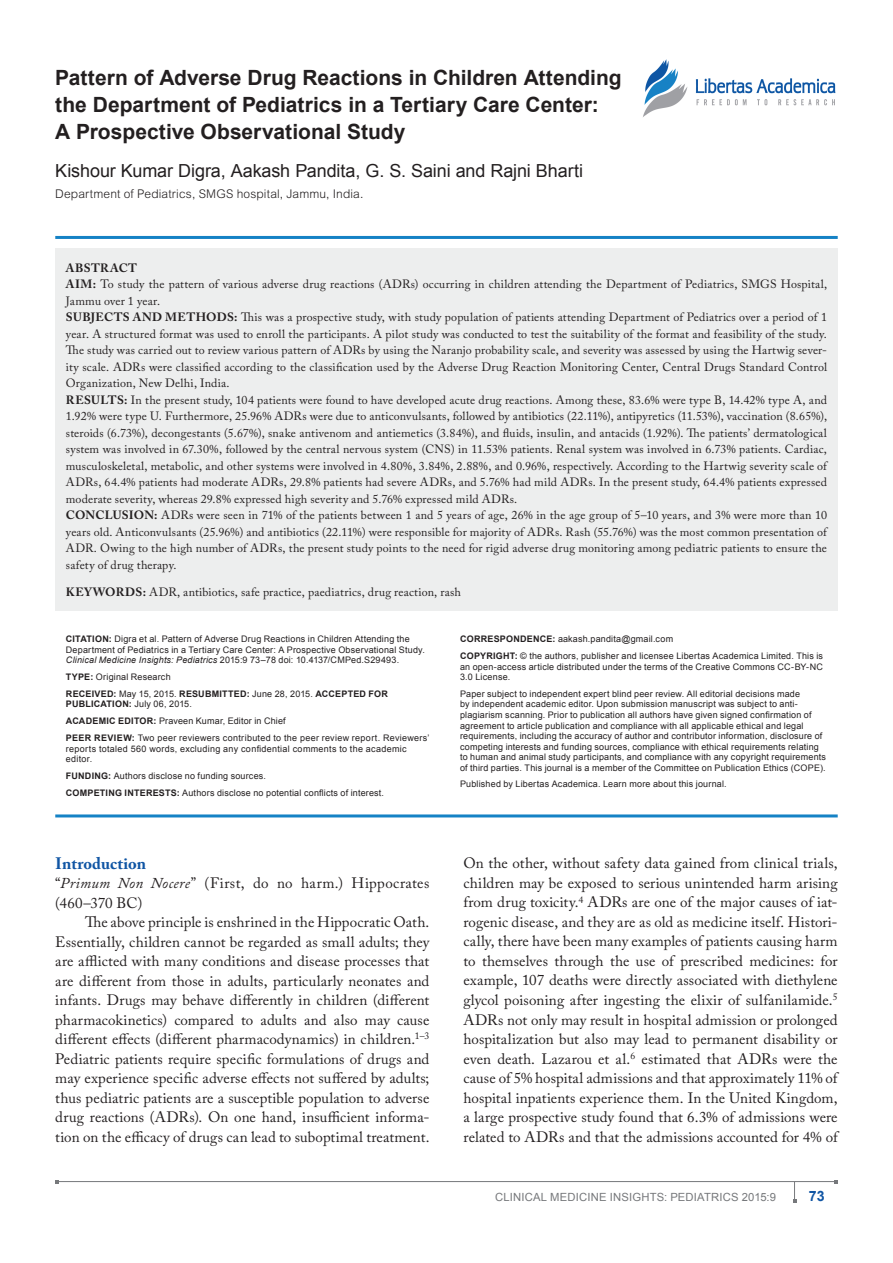
<style>
.page{position:relative;width:893px;height:1263px;background:#fff}
.page>*{position:absolute;margin:0;border:0;box-sizing:border-box;transform-origin:0 0}
.AT{font:700 21px/27px "Arial";color:#231f20}
.AAu{font:18px "Arial";letter-spacing:-.01em;color:#231f20}
.t1{font:700 16.5px "Adobe Caslon Pro";color:#1055a4}
.Tx{font:15px/19.5px "Adobe Caslon Pro";letter-spacing:.005em;color:#231f20;text-align:justify}
.TxF{font:15px/19.5px "Adobe Caslon Pro";letter-spacing:.025em;color:#231f20}
.RunF-folio{font:700 14.25px "Arial";color:#1055a4}
.t2{font:12px/16.5px "Adobe Caslon Pro";letter-spacing:.015em;color:#231f20}
.AAuAff{font:300 12px "Arial MT Std";letter-spacing:.01em;color:#231f20}
.RunF{font:11.25px "Arial";letter-spacing:.015em;color:#76787b}
.t3{font:9px/10.5px "Arial";letter-spacing:.02em;color:#231f20}
.t4{font:700 9px "Arial";letter-spacing:.025em;color:#231f20}
.s1{font-weight:700}
.s2{font-style:italic}
.s3{font-weight:400}
</style>
<div class="page">
<hr style="left:57px;top:1181px;width:779px;height:1px;background:#76787b">
<svg style="left:793px;top:1182px;width:3px;height:20px"></svg>
<img style="left:643px;top:59px;width:193px;height:58px">
<hr style="left:55px;top:236px;width:783px;height:3px;background:#1582c5">
<hr style="left:55px;top:814px;width:783px;height:3px;background:#1582c5">
<div style="left:55px;top:248px;width:783px;height:363px;background:#edeeee"></div>
<p class="AT" style="left:55px;top:65px;width:568px">Pattern of Adverse Drug Reactions in Children Attending the Department of Pediatrics in a Tertiary Care Center:<br>A Prospective Observational Study</p>
<p class="AAu" style="left:55px;top:159px;width:529px">Kishour Kumar Digra, Aakash Pandita, G. S. Saini and Rajni Bharti</p>
<p class="AAuAff" style="left:55px;top:187px;width:310px">Department of Pediatrics, SMGS hospital, Jammu, India.</p>
<p class="t2" style="left:66px;top:259px;width:763px"><span class="s1">ABSTRACT<br>AI M:</span> To study the pattern of various adverse drug reactions (ADRs) occurring in children attending the Department of Pediatrics, SMGS Hospital, Jammu over 1 year.<br><span class="s1">SUBJECTS AND METHODS:</span> This was a prospective study, with study population of patients attending Department of Pediatrics over a period of 1 year. A structured format was used to enroll the participants. A pilot study was conducted to test the suitability of the format and feasibility of the study.<br>The study was carried out to review various pattern of ADRs by using the Naranjo probability scale, and severity was assessed by using the Hartwig sever&shy;ity scale. ADRs were classified according to the classification used by the Adverse Drug Reaction Monitoring Center, Central Drugs Standard Control Organization, New Delhi, India.<br><span class="s1">RESULTS:</span> In the present study, 104 patients were found to have developed acute drug reactions. Among these, 83.6% were type B, 14.42% type A, and 1.92% were type U. Furthermore, 25.96% ADRs were due to anticonvulsants, followed by antibiotics (22.11%), antipyretics (11.53%), vaccination (8.65%), steroids (6.73%), decongestants (5.67%), snake antivenom and antiemetics (3.84%), and fluids, insulin, and antacids (1.92%). The patients’ dermatological system was involved in 67.30%, followed by the central nervous system (CNS) in 11.53% patients. Renal system was involved in 6.73% patients. Cardiac, musculoskeletal, metabolic, and other systems were involved in 4.80%, 3.84%, 2.88%, and 0.96%, respectively. According to the Hartwig severity scale of ADRs, 64.4% patients had moderate ADRs, 29.8% patients had severe ADRs, and 5.76% had mild ADRs. In the present study, 64.4% patients expressed moderate severity, whereas 29.8% expressed high severity and 5.76% expressed mild ADRs.<br><span class="s1">CONCLUSION:</span> ADRs were seen in 71% of the patients between 1 and 5 years of age, 26% in the age group of 5–10 years, and 3% were more than 10 years old. Anticonvulsants (25.96%) and antibiotics (22.11%) were responsible for majority of ADRs. Rash (55.76%) was the most common presentation of ADR. Owing to the high number of ADRs, the present study points to the need for rigid adverse drug monitoring among pediatric patients to ensure the safety of drug therapy.</p>
<p class="t2" style="left:66px;top:583px;width:397px"><span class="s1">KEYWORDS:</span> ADR, antibiotics, safe practice, paediatrics, drug reaction, rash</p>
<p class="t4" style="left:66px;top:633px;width:16px">Citat</p>
<p class="t4" style="left:460px;top:633px;width:15px">Correspo</p>
<p class="t3" style="left:513px;top:634px;width:161px"><span class="s1">ndence:</span> aakash.pandita@gmail.com</p>
<p class="t4" style="left:460px;top:650px;width:15px">Copyr</p>
<p class="t3" style="left:66px;top:634px;width:360px;text-indent:26px"><span class="s1">ion:</span> Digra et al. Pattern of Adverse Drug Reactions in Children Attending the<br>Department of Pediatrics in a Tertiary Care Center: A Prospective Observational Study.<br><span class="s2">Clinical Medicine Insights: Pediatrics</span> 2015:9 73–78 doi: 10.4137/CMPed.S29493.</p>
<p class="t3" style="left:66px;top:669px;width:106px;line-height:16.8px"><span class="s1">TYPE:</span> Original Research<br><span class="s1">Rece</span></p>
<p class="t3" style="left:460px;top:651px;width:365px;text-align:justify;text-indent:33px"><span class="s1">ight:</span> © the authors, publisher and licensee Libertas Academica Limited. This is an open-access article distributed under the terms of the Creative Commons CC-BY-N C 3.0 License.</p>
<p class="t3" style="left:460px;top:689px;width:367px">Paper subject to independent expert blind peer review. All editorial decisions made<br>by independent academic editor. Upon submission manuscript was subject to anti&shy;plagiarism scanning. Prior to publication all authors have given signed confirmation of agreement to article publication and compliance with all applicable ethical and legal requirements, including the accuracy of author and contributor information, disclosure of competing interests and funding sources, compliance with ethical requirements relating to human and animal study participants, and compliance with any copyright requirements of third parties. This journal is a member of the Committee on Publication Ethics (COPE).</p>
<p class="t3" style="left:460px;top:779px;width:268px">Published by Libertas Academica. Learn more about this journal.</p>
<p class="t4" style="left:92px;top:688px;width:138px">ived: <span class="s3">May 15, 2015.</span> ReSubmitted</p>
<p class="t3" style="left:247px;top:689px;width:83px"><span class="s1">:</span> June 28, 2015. <span class="s1">Accepted</span></p>
<p class="t4" style="left:369px;top:688px;width:14px">for</p>
<p class="t4" style="left:66px;top:698px;width:35px">publicat</p>
<p class="t3" style="left:112px;top:699px;width:81px"><span class="s1">ion:</span> July 06, 2015.</p>
<p class="t4" style="left:66px;top:715px;width:14px">Acade</p>
<p class="t4" style="left:99px;top:715px;width:43px">mic editor</p>
<p class="t3" style="left:154px;top:716px;width:134px"><span class="s1">:</span> Praveen Kumar, Editor in Chief</p>
<p class="t4" style="left:66px;top:732px;width:14px">Peer</p>
<p class="t3" style="left:66px;top:733px;width:365px;text-indent:28px"><span class="s1">Review:</span> Two peer reviewers contributed to the peer review report. Reviewers’ reports totaled 560 words, excluding any confidential comments to the academic editor.</p>
<p class="t3" style="left:66px;top:768px;width:202px;line-height:16.8px"><span class="s1">Funding:</span> Authors disclose no funding sources.<br><span class="s1">Compet</span></p>
<p class="t4" style="left:106px;top:787px;width:36px">ing Interests</p>
<p class="t3" style="left:177px;top:788px;width:209px"><span class="s1">:</span> Authors disclose no potential conflicts of interest.</p>
<h1 class="t1" style="left:55px;top:853px;width:92px">INTRODUCTION</h1>
<p class="TxF" style="left:55px;top:873px;width:376px">“<span class="s2">Primum Non Nocere</span>” (First, do no harm.) Hippocrates (460–370 BC)</p>
<p class="Tx" style="left:55px;top:912px;width:376px;text-indent:30px">The above principle is enshrined in the Hippocratic Oath.<br>Essentially, children cannot be regarded as small adults; they are afflicted with many conditions and disease processes that are different from those in adults, particularly neonates and infants. Drugs may behave differently in children (different pharmacokinetics) compared to adults and also may cause different effects (different pharmacodynamics) in children.<sup>1–3<br></sup>Pediatric patients require specific formulations of drugs and may experience specific adverse effects not suffered by adults; thus pediatric patients are a susceptible population to adverse drug reactions (ADRs). On one hand, insufficient informa&shy;tion on the efficacy of drugs can lead to suboptimal treatment.</p>
<p class="Tx" style="left:463px;top:853px;width:376px">On the other, without safety data gained from clinical trials, children may be exposed to serious unintended harm arising from drug toxicity.<sup>4</sup> ADRs are one of the major causes of iat&shy;rogenic disease, and they are as old as medicine itself. Histori&shy;cally, there have been many examples of patients causing harm to themselves through the use of prescribed medicines: for example, 107 deaths were directly associated with diethylene glycol poisoning after ingesting the elixir of sulfanilamide.<sup>5<br></sup>ADRs not only may result in hospital admission or prolonged hospitalization but also may lead to permanent disability or even death. Lazarou et al.<sup>6</sup> estimated that ADRs were the cause of 5% hospital admissions and that approximately 11% of hospital inpatients experience them. In the United Kingdom, a large prospective study found that 6.3% of admissions were related to ADRs and that the admissions accounted for 4% of</p>
<p class="RunF" style="left:495px;top:1189px;width:282px">Clinical Medicine I nsights: Pediatrics 2015:9</p>
<p class="RunF-folio" style="left:809px;top:1186px;width:17px">73</p>
</div>
